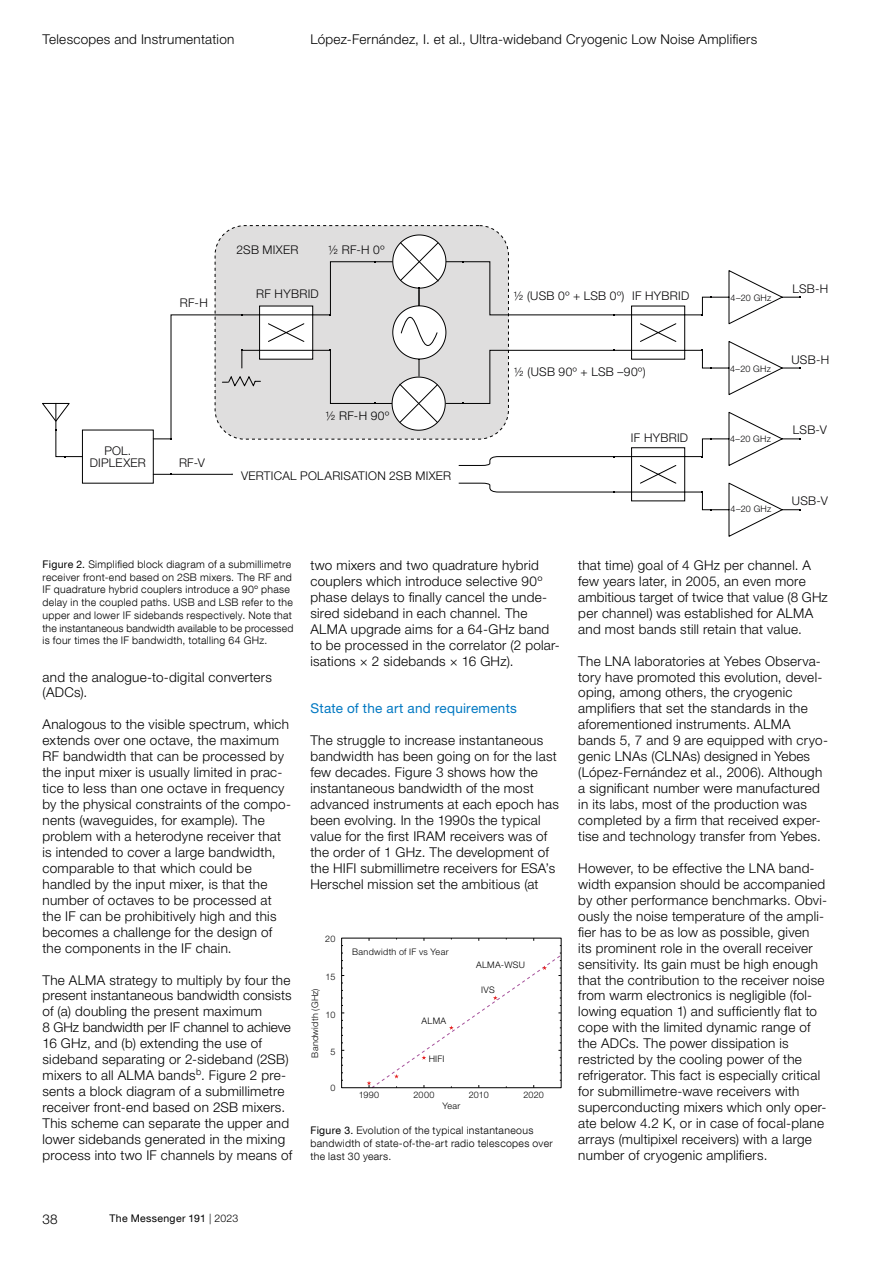
<style>
.page{position:relative;width:893px;height:1263px;background:#fff}
.page>*{position:absolute;margin:0;border:0;box-sizing:border-box;transform-origin:0 0}
._45_9pt{font:300 13.5px/15.9px "Helvetica Neue LT Pro";letter-spacing:.02em;color:#000}
._55_9pt_blue{font:13.5px "Helvetica Neue LT Pro";letter-spacing:.02em;color:#0078c2}
.t1{font:300 12px/12.5px "Helvetica Neue LT Pro";letter-spacing:.025em;color:#050405;text-align:center}
.t2{font:300 12px "Helvetica Neue LT Pro";letter-spacing:.025em;color:#000}
.Figure_captions{font:300 10.5px/12.8px "Helvetica Neue LT Com";letter-spacing:.03em;color:#000}
.t3{font:10.5px "Helvetica Neue LT Com";letter-spacing:.03em;color:#000}
.t4{font:300 9px "Helvetica Neue LT Pro";letter-spacing:.035em;color:#000}
.t5{font:300 9px "Helvetica Neue LT Pro";letter-spacing:.025em;color:#050405}
.s1{font-weight:400}
.s2{font-family:"Helvetica Neue LT Pro";font-weight:300}
</style>
<div class="page">
<div style="left:215px;top:226px;width:293px;height:213px;background:#dfdede;border-radius:30px"></div>
<svg style="left:42px;top:235px;width:759px;height:301px"></svg>
<svg style="left:367px;top:956px;width:194px;height:133px"></svg>
<div style="left:341px;top:938px;width:220px;height:150px;border:1px solid #000"></div>
<p class="_45_9pt" style="left:43px;top:31px;width:193px">Telescopes and Instrumentation</p>
<p class="_45_9pt" style="left:310px;top:31px;width:448px">López-Fernández, I. et al., Ultra-wideband Cryogenic Low Noise Amplifiers</p>
<p class="t1" style="left:180px;top:297px;width:29px">RF-H</p>
<p class="t1" style="left:237px;top:243px;width:63px">2SB MIXER</p>
<p class="t1" style="left:328px;top:244px;width:58px">½ RF-H 0º</p>
<p class="t1" style="left:256px;top:287px;width:64px">RF HYBRID</p>
<p class="t1" style="left:90px;top:444px;width:58px">POL.<br>DIPLEXER</p>
<p class="t1" style="left:179px;top:456px;width:28px">RF-V</p>
<p class="t2" style="left:326px;top:408px;width:65px">½ RF-H 90º</p>
<p class="t2" style="left:241px;top:468px;width:212px">VERTICAL POLARISATION 2SB MIXER</p>
<p class="t1" style="left:513px;top:289px;width:177px">½ (USB 0º + LSB 0º) IF HYBRID</p>
<p class="t5" style="left:731px;top:292px;width:42px">4–20 GHz</p>
<p class="t1" style="left:792px;top:282px;width:37px">LSB-H</p>
<p class="t1" style="left:514px;top:365px;width:133px">½ (USB 90º + LSB –90º)</p>
<p class="t1" style="left:631px;top:431px;width:59px">IF HYBRID</p>
<p class="t5" style="left:730px;top:363px;width:42px">4–20 GHz</p>
<p class="t1" style="left:791px;top:353px;width:39px">USB-H</p>
<p class="t5" style="left:730px;top:434px;width:42px">4–20 GHz</p>
<p class="t1" style="left:793px;top:424px;width:36px">LSB-V</p>
<p class="t5" style="left:731px;top:504px;width:42px">4–20 GHz</p>
<p class="t1" style="left:792px;top:495px;width:37px">USB-V</p>
<p class="Figure_captions" style="left:43px;top:557px;width:252px"><span class="s1">Figure 2.</span> Simplified block diagram of a submillimetre receiver front-end based on 2SB mixers. The RF and IF quadrature hybrid couplers introduce a 90º phase delay in the coupled paths. USB and LSB refer to the upper and lower IF sidebands respectively. Note that the instantaneous bandwidth available to be processed is four times the IF bandwidth, totalling 64 GHz.</p>
<p class="_45_9pt" style="left:43px;top:668px;width:231px">and the analogue-to-digital converters (ADCs).</p>
<p class="_45_9pt" style="left:43px;top:716px;width:250px">Analogous to the visible spectrum, which extends over one octave, the maximum RF bandwidth that can be processed by the input mixer is usually limited in prac&shy;tice to less than one octave in frequency by the physical constraints of the compo&shy;nents (waveguides, for example). The problem with a heterodyne receiver that is intended to cover a large bandwidth, comparable to that which could be handled by the input mixer, is that the number of octaves to be processed at the IF can be prohibitively high and this becomes a challenge for the design of the components in the IF chain.</p>
<p class="_45_9pt" style="left:43px;top:971px;width:251px">The ALMA strategy to multiply by four the present instantaneous bandwidth consists of (a) doubling the present maximum<br>8 GHz bandwidth per IF channel to achieve 16 GHz, and (b) extending the use of sideband separating or 2-sideband (2SB) mixers to all ALMA bands<sup>b</sup>. Figure 2 pre&shy;sents a block diagram of a submillimetre receiver front-end based on 2SB mixers.<br>This scheme can separate the upper and lower sidebands generated in the mixing process into two IF channels by means of</p>
<p class="_45_9pt" style="left:310px;top:557px;width:251px">two mixers and two quadrature hybrid couplers which introduce selective 90º phase delays to finally cancel the unde&shy;sired sideband in each channel. The ALMA upgrade aims for a 64-GHz band to be processed in the correlator (2 polar&shy;isations × 2 sidebands × 16 GHz).</p>
<p class="_55_9pt_blue" style="left:310px;top:700px;width:208px">State of the art and requirements</p>
<p class="_45_9pt" style="left:310px;top:732px;width:250px">The struggle to increase instantaneous bandwidth has been going on for the last few decades. Figure 3 shows how the instantaneous bandwidth of the most advanced instruments at each epoch has been evolving. In the 1990s the typical value for the first IRAM receivers was of the order of 1 GHz. The development of the HIFI submillimetre receivers for ESA’s Herschel mission set the ambitious (at</p>
<p class="t4" style="left:325px;top:933px;width:12px">20</p>
<p class="t4" style="left:326px;top:971px;width:11px">15</p>
<p class="t4" style="left:309px;top:1057px;width:71px;rotate:-90deg">Bandwidth (GHz)</p>
<p class="t4" style="left:326px;top:1009px;width:11px">10</p>
<p class="t4" style="left:330px;top:1047px;width:7px">5</p>
<p class="t4" style="left:330px;top:1082px;width:7px">0</p>
<p class="t4" style="left:352px;top:946px;width:98px">Bandwidth of IF vs Year</p>
<p class="t4" style="left:422px;top:1015px;width:26px">ALMA</p>
<p class="t4" style="left:429px;top:1053px;width:17px">HIFI</p>
<p class="t4" style="left:476px;top:959px;width:50px">ALMA-WSU</p>
<p class="t4" style="left:481px;top:984px;width:15px">IVS</p>
<p class="t4" style="left:359px;top:1090px;width:22px">1990</p>
<p class="t4" style="left:413px;top:1090px;width:23px">2000</p>
<p class="t4" style="left:469px;top:1090px;width:21px">2010</p>
<p class="t4" style="left:442px;top:1100px;width:19px">Year</p>
<p class="t4" style="left:523px;top:1090px;width:22px">2020</p>
<p class="Figure_captions" style="left:310px;top:1124px;width:244px"><span class="s1">Figure 3.</span> Evolution of the typical instantaneous bandwidth of state-of-the-art radio telescopes over the last 30 years.</p>
<p class="_45_9pt" style="left:578px;top:557px;width:251px">that time) goal of 4 GHz per channel. A few years later, in 2005, an even more ambitious target of twice that value (8 GHz per channel) was established for ALMA and most bands still retain that value.</p>
<p class="_45_9pt" style="left:578px;top:652px;width:251px">The LNA laboratories at Yebes Observa&shy;tory have promoted this evolution, devel&shy;oping, among others, the cryogenic amplifiers that set the standards in the aforementioned instruments. ALMA bands 5, 7 and 9 are equipped with cryo&shy;genic LNAs (CLNAs) designed in Yebes (López-Fernández et al., 2006). Although a significant number were manufactured in its labs, most of the production was completed by a firm that received exper&shy;tise and technology transfer from Yebes.</p>
<p class="_45_9pt" style="left:578px;top:860px;width:250px">However, to be effective the LNA band&shy;width expansion should be accompanied by other performance benchmarks. Obvi&shy;ously the noise temperature of the ampli&shy;fier has to be as low as possible, given<br>its prominent role in the overall receiver sensitivity. Its gain must be high enough that the contribution to the receiver noise from warm electronics is negligible (fol&shy;lowing equation 1) and sufficiently flat to cope with the limited dynamic range of the ADCs. The power dissipation is restricted by the cooling power of the refrigerator. This fact is especially critical for submillimetre-wave receivers with superconducting mixers which only oper&shy;ate below 4.2 K, or in case of focal-plane arrays (multipixel receivers) with a large number of cryogenic amplifiers.</p>
<p class="_45_9pt" style="left:43px;top:1211px;width:17px">38</p>
<p class="t3" style="left:109px;top:1211px;width:130px">The Messenger 191 <span class="s2">| 2023</span></p>
</div>
